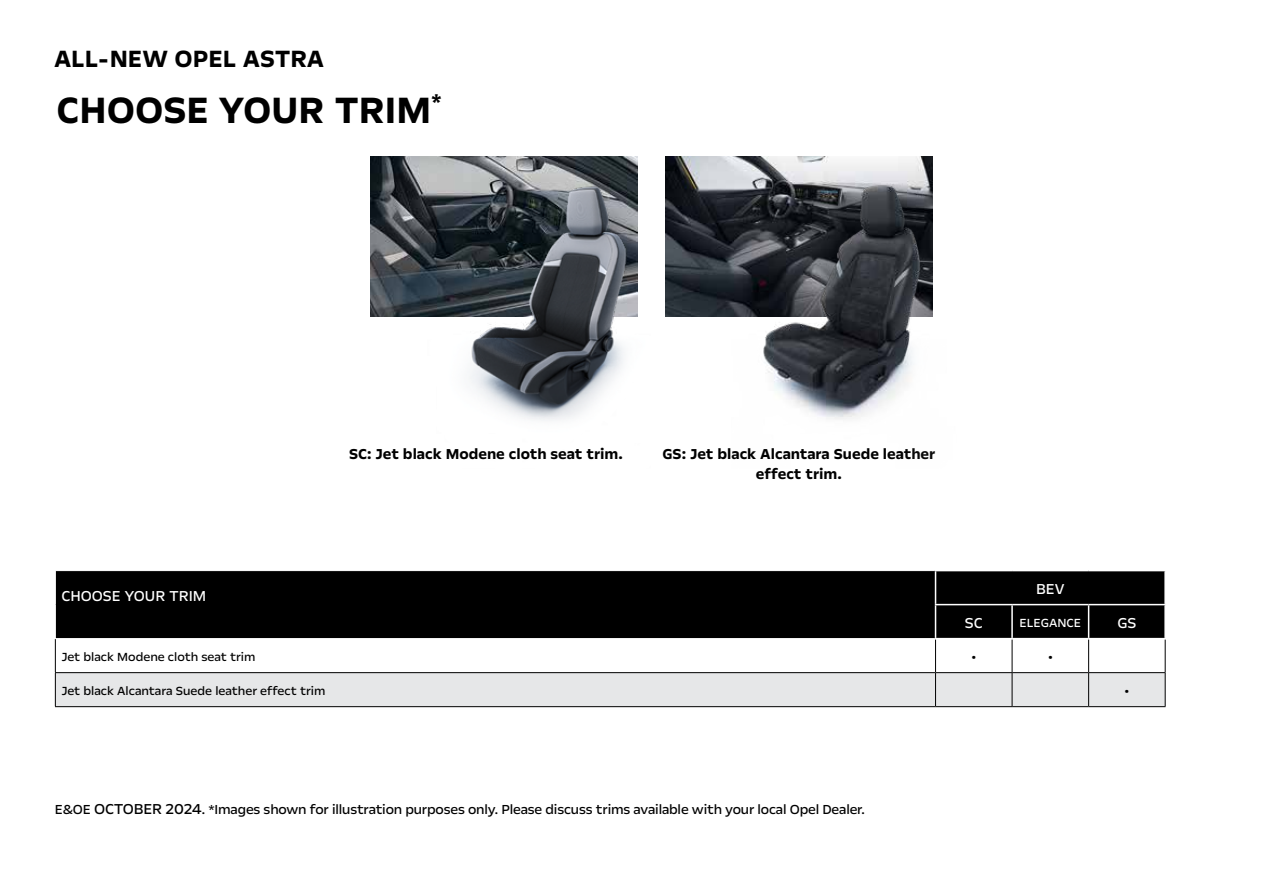
<style>
.page{position:relative;width:1263px;height:893px;background:#fff}
.page>*{position:absolute;margin:0;border:0;box-sizing:border-box;transform-origin:0 0}
.t1{font:700 42px "Opel Next";color:#000}
.t2{font:700 27px "Opel Next";color:#000}
.t3{font:700 16.5px/19.8px "Opel Next";color:#000;text-align:center}
.t4{font:16.5px "Opel Next";color:#fff}
.t5{font:16.5px "Opel Next";color:#000}
.t6{font:15px "Opel Next";letter-spacing:-.01em;color:#000}
.t7{font:13.5px "Opel Next";color:#000}
.t8{font:13.5px "Opel Next";color:#fff}
.s1{font-size:16.5px}
</style>
<div class="page">
<img style="left:370px;top:156px;width:57px;height:161px">
<img style="left:665px;top:156px;width:58px;height:161px">
<img style="left:427px;top:156px;width:211px;height:265px">
<img style="left:723px;top:156px;width:210px;height:263px">
<div style="left:56px;top:571px;width:1108px;height:67px;background:#000"></div>
<svg style="left:56px;top:639px;width:1109px;height:67px"></svg>
<hr style="left:55px;top:639px;width:1px;height:33px;background:#000">
<hr style="left:935px;top:639px;width:1px;height:33px;background:#000">
<hr style="left:1012px;top:639px;width:1px;height:33px;background:#000">
<hr style="left:1088px;top:639px;width:1px;height:33px;background:#000">
<hr style="left:1165px;top:639px;width:1px;height:33px;background:#000">
<hr style="left:55px;top:672px;width:880px;height:1px;background:#000">
<hr style="left:55px;top:673px;width:1px;height:33px;background:#000">
<hr style="left:935px;top:672px;width:77px;height:1px;background:#000">
<hr style="left:935px;top:673px;width:1px;height:33px;background:#000">
<hr style="left:1012px;top:672px;width:77px;height:1px;background:#000">
<hr style="left:1012px;top:673px;width:1px;height:33px;background:#000">
<hr style="left:1089px;top:672px;width:76px;height:1px;background:#000">
<hr style="left:1088px;top:673px;width:1px;height:33px;background:#000">
<hr style="left:1165px;top:673px;width:1px;height:33px;background:#000">
<hr style="left:55px;top:706px;width:880px;height:1px;background:#000">
<hr style="left:935px;top:706px;width:77px;height:1px;background:#000">
<hr style="left:1012px;top:706px;width:77px;height:1px;background:#000">
<hr style="left:1089px;top:706px;width:76px;height:1px;background:#000">
<hr style="left:935px;top:604px;width:77px;height:1px;background:#fff">
<hr style="left:1012px;top:604px;width:77px;height:1px;background:#fff">
<hr style="left:1089px;top:604px;width:77px;height:1px;background:#fff">
<hr style="left:935px;top:571px;width:1px;height:33px;background:#fff">
<hr style="left:935px;top:605px;width:1px;height:33px;background:#fff">
<hr style="left:1011px;top:605px;width:2px;height:33px;background:#fff">
<hr style="left:1088px;top:605px;width:1px;height:33px;background:#fff">
<h2 class="t2" style="left:54px;top:42px;width:272px">ALL-NEW OPEL ASTRA</h2>
<h1 class="t1" style="left:56px;top:84px;width:387px">CHOOSE YOUR TRIM<sup>*</sup></h1>
<p class="t4" style="left:61px;top:585px;width:147px">CHOOSE YOUR TRIM</p>
<p class="t3" style="left:349px;top:444px;width:275px">SC: Jet black Modene cloth seat trim.</p>
<p class="t3" style="left:662px;top:444px;width:274px">GS: Jet black Alcantara Suede leather effect trim.</p>
<p class="t4" style="left:1036px;top:578px;width:30px">BEV</p>
<p class="t4" style="left:965px;top:612px;width:19px">SC</p>
<p class="t8" style="left:1019px;top:614px;width:63px">ELEGANCE</p>
<p class="t4" style="left:1117px;top:612px;width:21px">GS</p>
<p class="t7" style="left:61px;top:648px;width:196px">Jet black Modene cloth seat trim</p>
<p class="t5" style="left:971px;top:646px;width:8px">•</p>
<p class="t5" style="left:1047px;top:646px;width:8px">•</p>
<p class="t7" style="left:61px;top:682px;width:265px">Jet black Alcantara Suede leather effect trim</p>
<p class="t5" style="left:1124px;top:680px;width:8px">•</p>
<p class="t6" style="left:55px;top:800px;width:811px">E&amp;OE <span class="s1">OCTOBER 2024</span>. *Images shown for illustration purposes only. Please discuss trims available with your local Opel Dealer.</p>
</div>
